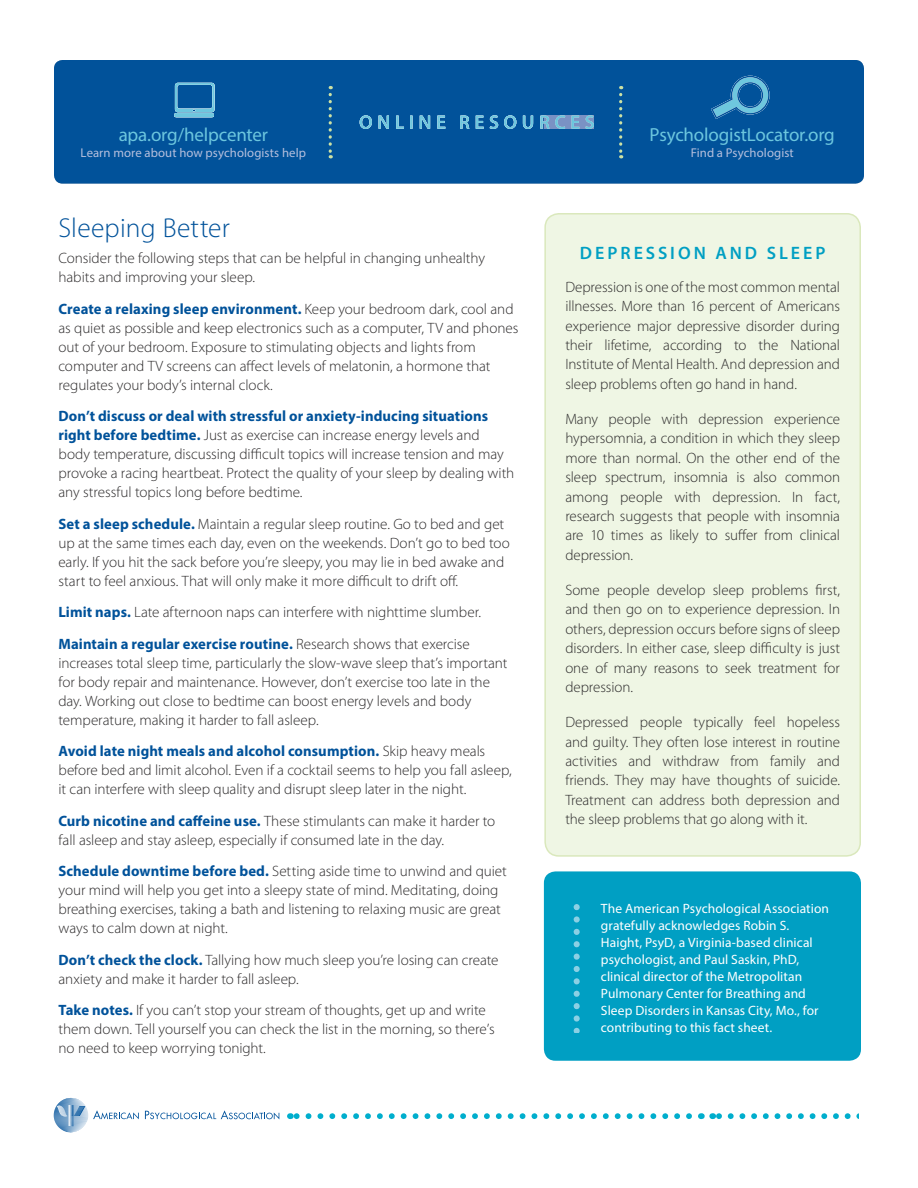
<style>
.page{position:relative;width:918px;height:1188px;background:#fff}
.page>*{position:absolute;margin:0;border:0;box-sizing:border-box;transform-origin:0 0}
.t1{font:300 27.45px "Myriad Pro";color:#01529a}
.t2{font:18.9px "Myriad Pro";letter-spacing:-.01em;color:#6cc6de}
.t3{font:600 18px "Myriad Pro";letter-spacing:.17em;color:#009fc3}
.t4{font:300 15px/19px "Myriad Pro";letter-spacing:-.005em;color:#2b292a}
.t5{font:13.5px/17px "Myriad Pro";letter-spacing:.005em;color:#fff}
.t6{font:12.75px "Myriad Pro";letter-spacing:.01em;color:#b5bfdd}
.s1{font-weight:700;color:#01529a}
</style>
<div class="page">
<svg style="left:145px;top:1110px;width:134px;height:9px"></svg>
<svg style="left:54px;top:1098px;width:85px;height:35px"></svg>
<svg style="left:290px;top:1113px;width:399px;height:6px"></svg>
<svg style="left:712px;top:1113px;width:146px;height:6px"></svg>
<div style="left:544px;top:871px;width:317px;height:190px;background:#009fc3;border-radius:12px"></div>
<svg style="left:574px;top:904px;width:6px;height:128px"></svg>
<div style="left:54px;top:60px;width:810px;height:124px;background:#01529a"></div>
<img style="left:174px;top:83px;width:41px;height:34px">
<img style="left:175px;top:83px;width:40px;height:29px">
<svg style="left:329px;top:95px;width:3px;height:63px"></svg>
<img style="left:360px;top:115px;width:234px;height:14px">
<img style="left:711px;top:76px;width:59px;height:43px">
<svg style="left:619px;top:95px;width:3px;height:63px"></svg>
<div style="left:545px;top:214px;width:315px;height:642px;background:#eff6e4;border-radius:14px"></div>
<div style="left:544px;top:213px;width:317px;height:644px;border:2px solid #dae8bc;border-radius:14px"></div>
<p class="t2" style="left:119px;top:123px;width:151px">apa.org/helpcenter</p>
<p class="t6" style="left:81px;top:145px;width:227px">Learn more about how psychologists help</p>
<h1 class="t1" style="left:58px;top:212px;width:173px">Sleeping Better</h1>
<p class="t4" style="left:58px;top:249px;width:428px">Consider the following steps that can be helpful in changing unhealthy habits and improving your sleep.</p>
<p class="t4" style="left:58px;top:299px;width:462px"><span class="s1">create a relaxing sleep environment.</span> Keep your bedroom dark, cool and as quiet as possible and keep electronics such as a computer, tV and phones out of your bedroom. exposure to stimulating objects and lights from computer and tV screens can affect levels of melatonin, a hormone that regulates your body’s internal clock.</p>
<p class="t4" style="left:58px;top:407px;width:457px"><span class="s1">Don’t discuss or deal with stressful or anxiety-inducing situations right before bedtime.</span> Just as exercise can increase energy levels and body temperature, discussing difficult topics will increase tension and may provoke a racing heartbeat. protect the quality of your sleep by dealing with any stressful topics long before bedtime.</p>
<p class="t4" style="left:58px;top:514px;width:453px"><span class="s1">set a sleep schedule.</span> Maintain a regular sleep routine. Go to bed and get up at the same times each day, even on the weekends. don’t go to bed too early. If you hit the sack before you’re sleepy, you may lie in bed awake and start to feel anxious. that will only make it more difficult to drift off.</p>
<p class="t4" style="left:58px;top:596px;width:424px;line-height:31.3px"><span class="s1">limit naps.</span> late afternoon naps can interfere with nighttime slumber. <span class="s1">maintain a regular exercise routine.</span> Research shows that exercise</p>
<p class="t4" style="left:58px;top:653px;width:450px">increases total sleep time, particularly the slow-wave sleep that’s important for body repair and maintenance. However, don’t exercise too late in the day. Working out close to bedtime can boost energy levels and body temperature, making it harder to fall asleep.</p>
<p class="t4" style="left:58px;top:742px;width:455px"><span class="s1">avoid late night meals and alcohol consumption.</span> Skip heavy meals before bed and limit alcohol. even if a cocktail seems to help you fall asleep, it can interfere with sleep quality and disrupt sleep later in the night.</p>
<p class="t4" style="left:58px;top:811px;width:438px"><span class="s1">curb nicotine and caffeine use.</span> these stimulants can make it harder to fall asleep and stay asleep, especially if consumed late in the day.</p>
<p class="t4" style="left:58px;top:861px;width:450px"><span class="s1">schedule downtime before bed.</span> Setting aside time to unwind and quiet your mind will help you get into a sleepy state of mind. Meditating, doing breathing exercises, taking a bath and listening to relaxing music are great ways to calm down at night.</p>
<p class="t4" style="left:58px;top:950px;width:442px"><span class="s1">Don’t check the clock.</span> tallying how much sleep you’re losing can create anxiety and make it harder to fall asleep.</p>
<p class="t4" style="left:58px;top:1000px;width:438px"><span class="s1">take notes.</span> If you can’t stop your stream of thoughts, get up and write them down. tell yourself you can check the list in the morning, so there’s no need to keep worrying tonight.</p>
<p class="t2" style="left:650px;top:123px;width:187px">PsychologistLocator.org</p>
<p class="t6" style="left:691px;top:145px;width:105px">Find a Psychologist</p>
<p class="t3" style="left:580px;top:241px;width:247px">DEPRESSION AND SLEEP</p>
<p class="t4" style="left:565px;top:277px;width:276px;text-align:justify">depression is one of the most common mental illnesses. More than 16 percent of Americans experience major depressive disorder during their lifetime, according to the national Institute of Mental Health. And depression and sleep problems often go hand in hand.</p>
<p class="t4" style="left:565px;top:409px;width:276px;text-align:justify">Many people with depression experience hypersomnia, a condition in which they sleep more than normal. on the other end of the sleep spectrum, insomnia is also common among people with depression. In fact, research suggests that people with insomnia are 10 times as likely to suffer from clinical depression.</p>
<p class="t4" style="left:565px;top:580px;width:276px;text-align:justify">Some people develop sleep problems first, and then go on to experience depression. In others, depression occurs before signs of sleep disorders. In either case, sleep difficulty is just one of many reasons to seek treatment for depression.</p>
<p class="t4" style="left:565px;top:713px;width:276px;text-align:justify">depressed people typically feel hopeless and guilty. they often lose interest in routine activities and withdraw from family and friends. they may have thoughts of suicide. treatment can address both depression and the sleep problems that go along with it.</p>
<p class="t5" style="left:601px;top:900px;width:230px">The American Psychological Association gratefully acknowledges Robin S.<br>Haight, PsyD, a Virginia-based clinical psychologist, and Paul Saskin, PhD, clinical director of the Metropolitan Pulmonary Center for Breathing and Sleep Disorders in Kansas City, Mo., for contributing to this fact sheet.</p>
</div>
